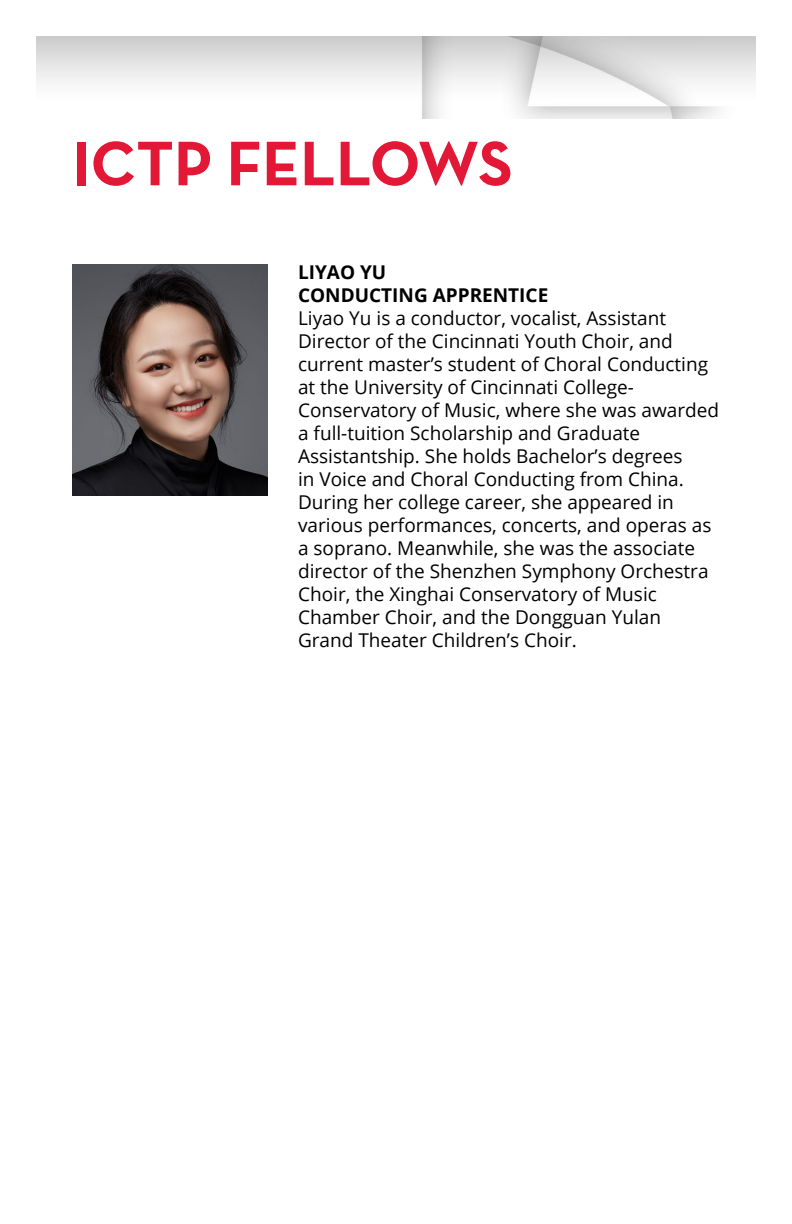
<style>
.page{position:relative;width:792px;height:1224px;background:#fff}
.page>*{position:absolute;margin:0;border:0;box-sizing:border-box;transform-origin:0 0}
.Page_Intro{font:700 64px "Neutra Text";color:#e31837}
.Program_Body{font:19px/23px "Open Sans";color:#000}
.Rep_Title{font:700 19px/23px "Open Sans";color:#000}
</style>
<div class="page">
<img style="left:36px;top:36px;width:720px;height:83px">
<img style="left:72px;top:265px;width:196px;height:230px">
<h1 class="Page_Intro" style="left:72px;top:124px;width:442px">ICTP FELLOWS</h1>
<h2 class="Rep_Title" style="left:298px;top:261px;width:252px">LIYAO YU<br>CONDUCTING APPRENTICE</h2>
<p class="Program_Body" style="left:298px;top:307px;width:423px">Liyao Yu is a conductor, vocalist, Assistant Director of the Cincinnati Youth Choir, and current master’s student of Choral Conducting at the University of Cincinnati College-Conservatory of Music, where she was awarded a full-tuition Scholarship and Graduate Assistantship. She holds Bachelor’s degrees<br>in Voice and Choral Conducting from China.<br>During her college career, she appeared in various performances, concerts, and operas as a soprano. Meanwhile, she was the associate director of the Shenzhen Symphony Orchestra Choir, the Xinghai Conservatory of Music Chamber Choir, and the Dongguan Yulan Grand Theater Children’s Choir.</p>
</div>
